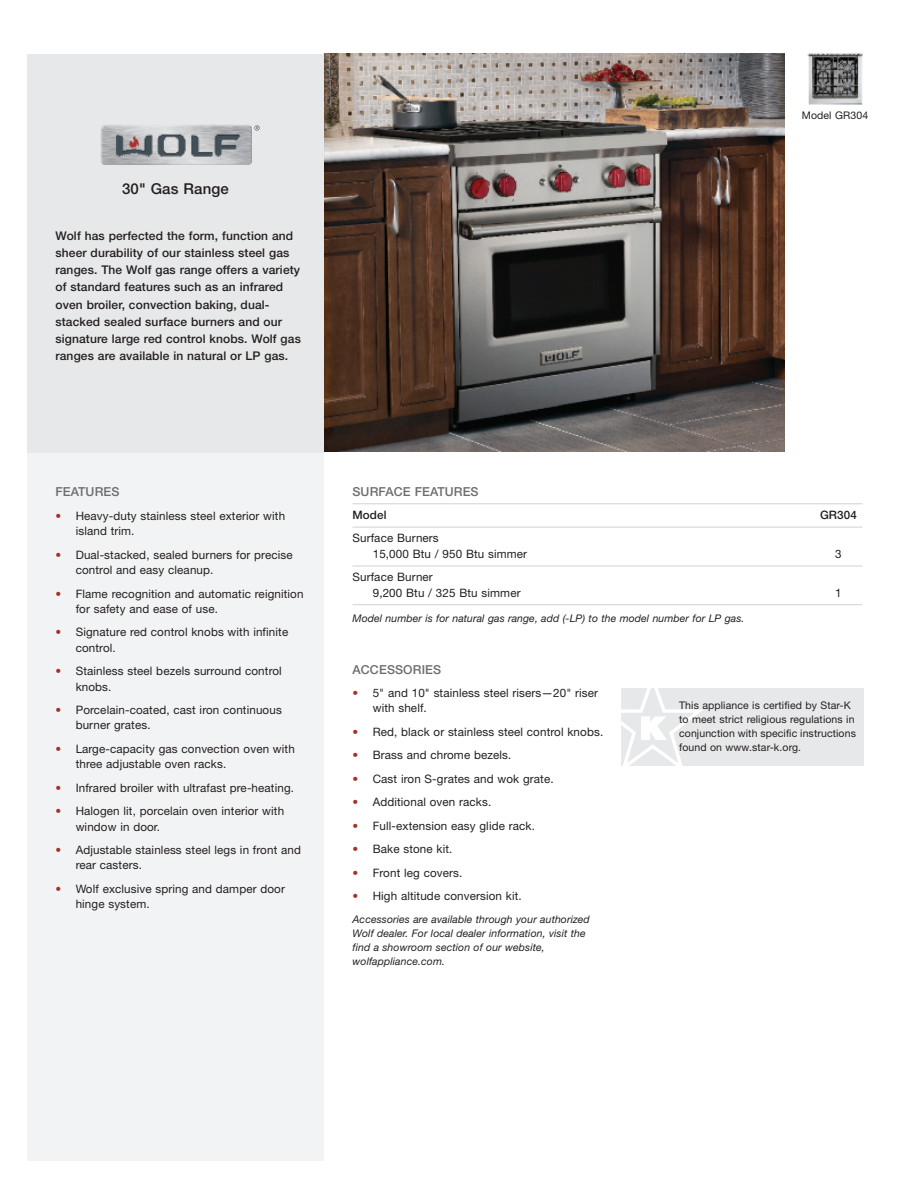
<style>
.page{position:relative;width:918px;height:1188px;background:#fff}
.page>*{position:absolute;margin:0;border:0;box-sizing:border-box;transform-origin:0 0}
.t1{font:500 15px "Helvetica Neue LT Std";letter-spacing:.01em;color:#231f20}
.t2{font:500 12.3px "Helvetica Neue LT Std";letter-spacing:.01em;color:#6c6d70}
.t3{font:500 12px/17.2px "Helvetica Neue LT Std";letter-spacing:.01em;color:#231f20}
.t4{font:11.7px/15.3px "Helvetica Neue LT Std";letter-spacing:.01em;color:#231f20}
.t5{font:500 11.7px "Helvetica Neue LT Std";letter-spacing:.01em;color:#231f20}
.t6{font:italic 10.5px/14.2px "Helvetica Neue LT Std";letter-spacing:.01em;color:#231f20}
.t7{font:10.5px/14px "Helvetica Neue LT Std";letter-spacing:.01em;color:#231f20}
.s1{color:#a4312a}
</style>
<div class="page">
<img style="left:807px;top:53px;width:56px;height:52px">
<div style="left:27px;top:452px;width:297px;height:709px;background:#f2f3f4"></div>
<div style="left:27px;top:54px;width:297px;height:398px;background:#e7e8e9"></div>
<img style="left:101px;top:125px;width:151px;height:40px;border-radius:4px">
<svg style="left:254px;top:125px;width:6px;height:6px"></svg>
<img style="left:324px;top:54px;width:461px;height:398px">
<hr style="left:352px;top:503px;width:510px;height:1px;background:#d1d2d4">
<hr style="left:352px;top:527px;width:510px;height:1px;background:#d1d2d4">
<hr style="left:352px;top:566px;width:510px;height:1px;background:#d1d2d4">
<hr style="left:352px;top:604px;width:510px;height:1px;background:#d1d2d4">
<div style="left:621px;top:689px;width:243px;height:77px;background:#e7e8e9"></div>
<svg style="left:621px;top:689px;width:82px;height:77px"></svg>
<p class="t1" style="left:122px;top:184px;width:108px">30" Gas Range</p>
<p class="t3" style="left:55px;top:228px;width:247px">Wolf has perfected the form, function and sheer durability of our stainless steel gas ranges. The Wolf gas range offers a variety of standard features such as an infrared oven broiler, convection baking, dual&shy;stacked sealed surface burners and our signature large red control knobs. Wolf gas ranges are available in natural or LP gas.</p>
<p class="t7" style="left:802px;top:110px;width:68px">Model GR304</p>
<p class="t2" style="left:56px;top:488px;width:66px">FEATURES</p>
<p class="t4" style="left:76px;top:509px;width:211px;text-indent:-20px"><span class="s1">•</span> Heavy-duty stainless steel exterior with island trim.</p>
<p class="t4" style="left:76px;top:548px;width:219px;text-indent:-20px"><span class="s1">•</span> Dual-stacked, sealed burners for precise control and easy cleanup.</p>
<p class="t4" style="left:76px;top:587px;width:229px;text-indent:-20px"><span class="s1">•</span> Flame recognition and automatic reignition for safety and ease of use.</p>
<p class="t4" style="left:76px;top:626px;width:214px;text-indent:-20px"><span class="s1">•</span> Signature red control knobs with infinite control.</p>
<p class="t4" style="left:76px;top:665px;width:208px;text-indent:-20px"><span class="s1">•</span> Stainless steel bezels surround control knobs.</p>
<p class="t4" style="left:76px;top:703px;width:208px;text-indent:-20px"><span class="s1">•</span> Porcelain-coated, cast iron continuous burner grates.</p>
<p class="t4" style="left:76px;top:742px;width:221px;text-indent:-20px"><span class="s1">•</span> Large-capacity gas convection oven with three adjustable oven racks.</p>
<p class="t4" style="left:56px;top:781px;width:240px"><span class="s1">•</span> Infrared broiler with ultrafast pre-heating.</p>
<p class="t4" style="left:76px;top:804px;width:210px;text-indent:-20px"><span class="s1">•</span> Halogen lit, porcelain oven interior with window in door.</p>
<p class="t4" style="left:76px;top:843px;width:227px;text-indent:-20px"><span class="s1">•</span> Adjustable stainless steel legs in front and rear casters.</p>
<p class="t4" style="left:76px;top:882px;width:211px;text-indent:-20px"><span class="s1">•</span> Wolf exclusive spring and damper door hinge system.</p>
<p class="t2" style="left:352px;top:487px;width:128px">SURFACE FEATURES</p>
<p class="t5" style="left:352px;top:511px;width:36px">Model</p>
<p class="t5" style="left:820px;top:511px;width:38px">GR304</p>
<p class="t4" style="left:373px;top:532px;width:156px;text-indent:-20px">Surface Burners<br>15,000 Btu / 950 Btu simmer</p>
<p class="t4" style="left:835px;top:547px;width:8px">3</p>
<p class="t4" style="left:373px;top:571px;width:149px;text-indent:-20px">Surface Burner<br>9,200 Btu / 325 Btu simmer</p>
<p class="t6" style="left:352px;top:612px;width:393px">Model number is for natural gas range, add (-LP) to the model number for LP gas.</p>
<p class="t4" style="left:835px;top:586px;width:8px">1</p>
<p class="t2" style="left:353px;top:665px;width:90px">ACCESSORIES</p>
<p class="t4" style="left:373px;top:686px;width:227px;text-indent:-20px"><span class="s1">•</span> 5" and 10" stainless steel risers—20" riser with shelf.</p>
<p class="t4" style="left:353px;top:725px;width:252px"><span class="s1">•</span> Red, black or stainless steel control knobs.</p>
<p class="t4" style="left:353px;top:749px;width:160px"><span class="s1">•</span> Brass and chrome bezels.</p>
<p class="t4" style="left:353px;top:772px;width:203px"><span class="s1">•</span> Cast iron S-grates and wok grate.</p>
<p class="t4" style="left:353px;top:796px;width:140px"><span class="s1">•</span> Additional oven racks.</p>
<p class="t4" style="left:353px;top:819px;width:184px"><span class="s1">•</span> Full-extension easy glide rack.</p>
<p class="t4" style="left:353px;top:843px;width:101px"><span class="s1">•</span> Bake stone kit.</p>
<p class="t4" style="left:353px;top:866px;width:111px"><span class="s1">•</span> Front leg covers.</p>
<p class="t4" style="left:353px;top:890px;width:171px"><span class="s1">•</span> High altitude conversion kit.</p>
<p class="t6" style="left:353px;top:913px;width:239px">Accessories are available through your authorized Wolf dealer. For local dealer information, visit the find a showroom section of our website, wolfappliance.com.</p>
<p class="t7" style="left:679px;top:699px;width:178px">This appliance is certified by Star-K to meet strict religious regulations in conjunction with specific instructions found on www.star-k.org.</p>
</div>
